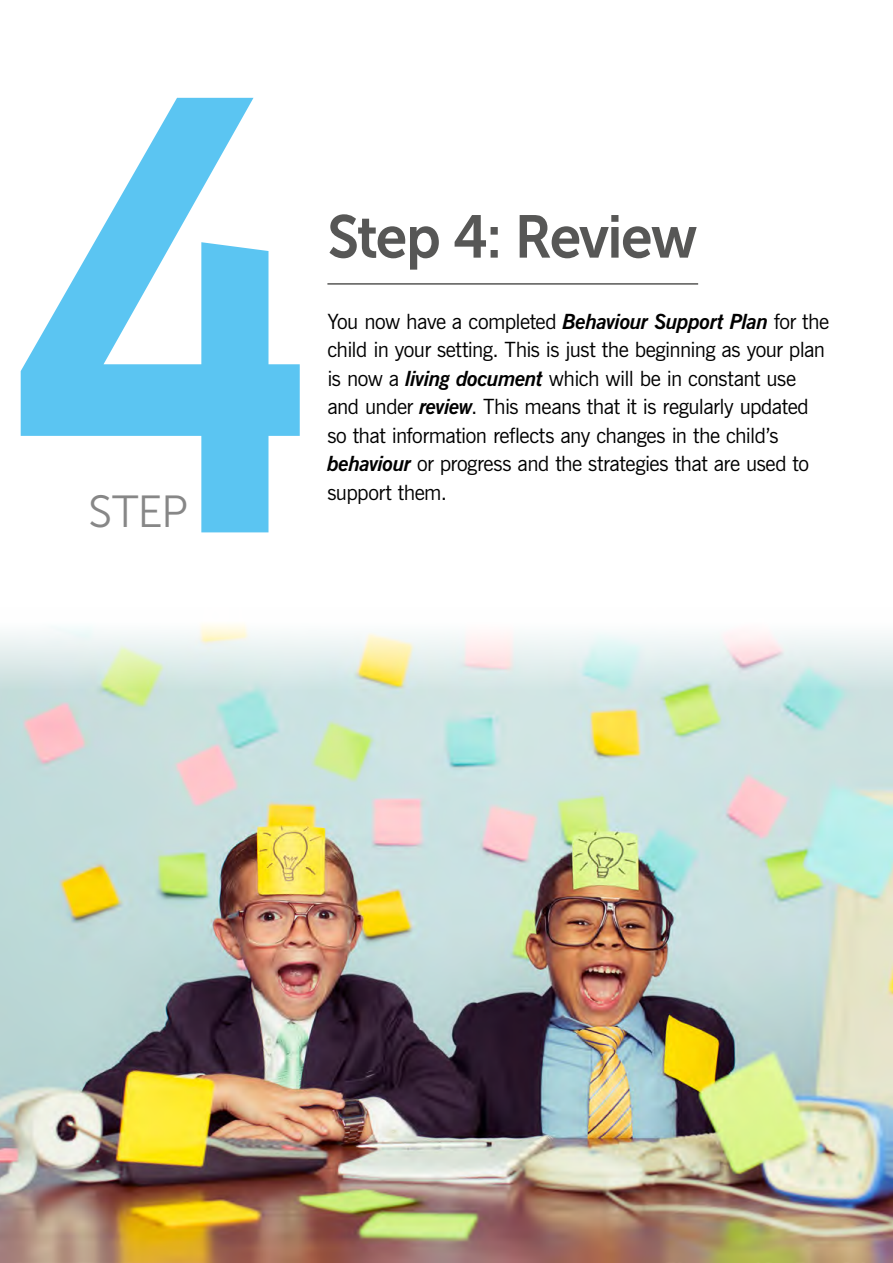
<style>
.page{position:relative;width:893px;height:1263px;background:#fff}
.page>*{position:absolute;margin:0;border:0;box-sizing:border-box;transform-origin:0 0}
.t1{font:700 622.5px "Aaux Next";color:#5bc5f2;scale:.93 1}
.t2{font:60px "Museo Sans 700";letter-spacing:-.035em;color:#575756;scale:.95 1}
.t3{font:44.85px "Museo Sans 300";color:#878787}
.t4{font:21px/28.5px "News Gothic BT";letter-spacing:-.025em;color:#000}
.s1{font-weight:700;font-style:italic}
</style>
<div class="page">
<hr style="left:327px;top:283px;width:371px;height:2px;background:#575756">
<img style="left:0;top:624px;width:893px;height:639px">
<h1 class="t1" style="left:2px;top:-124px;width:348px">4</h1>
<p class="t3" style="left:88px;top:487px;width:101px">STEP</p>
<h2 class="t2" style="left:327px;top:203px;width:391px">Step 4: Review</h2>
<p class="t4" style="left:327px;top:307px;width:503px">You now have a completed <span class="s1">Behaviour Support Plan</span> for the child in your setting. This is just the beginning as your plan is now a <span class="s1">living document</span> which will be in constant use and under <span class="s1">review</span>. This means that it is regularly updated so that information reflects any changes in the child’s <span class="s1">behaviour</span> or progress and the strategies that are used to</p>
<p class="t4" style="left:327px;top:478px;width:121px">support them.</p>
</div>
